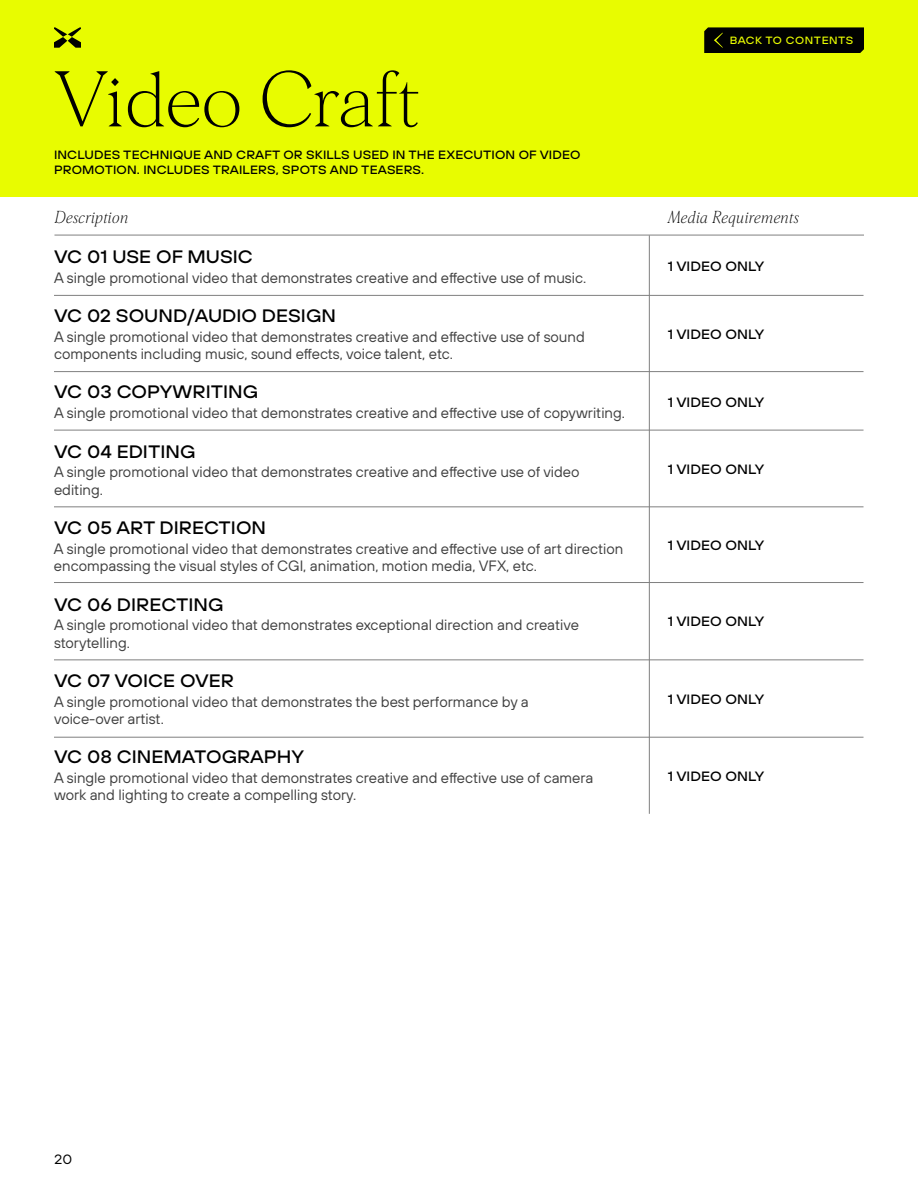
<style>
.page{position:relative;width:918px;height:1188px;background:#fff}
.page>*{position:absolute;margin:0;border:0;box-sizing:border-box;transform-origin:0 0}
.t1{font:200 75px "Morion";letter-spacing:-.015em;color:#000}
.t2{font:500 18px "TT Hoves Pro Exp";color:#000}
.t3{font:italic 200 16.5px "Morion";letter-spacing:.025em;color:#000}
.t4{font:15px/17.2px "TT Hoves Pro";color:#404040}
.t5{font:500 13.5px "TT Hoves Pro Exp";color:#000}
.t6{font:13.5px "TT Hoves Pro Exp";color:#000101}
.t7{font:500 12px/15px "TT Hoves Pro Exp";letter-spacing:.01em;color:#000}
.t8{font:500 10.5px "TT Hoves Pro Exp";letter-spacing:.05em;color:#e8fc00}
</style>
<div class="page">
<div style="left:0;top:0;width:918px;height:197px;background:#e8fc00"></div>
<svg style="left:54px;top:27px;width:27px;height:21px"></svg>
<hr style="left:54px;top:235px;width:810px;height:1px;background:#808080">
<div style="left:704px;top:27px;width:160px;height:26px;background:#000101"></div>
<hr style="left:54px;top:295px;width:810px;height:1px;background:#808080">
<hr style="left:54px;top:371px;width:810px;height:1px;background:#808080">
<hr style="left:54px;top:430px;width:810px;height:1px;background:#808080">
<hr style="left:54px;top:507px;width:810px;height:1px;background:#808080">
<hr style="left:54px;top:582px;width:810px;height:1px;background:#808080">
<hr style="left:54px;top:660px;width:810px;height:1px;background:#808080">
<hr style="left:54px;top:737px;width:810px;height:1px;background:#808080">
<hr style="left:649px;top:235px;width:1px;height:579px;background:#808080">
<h1 class="t1" style="left:54px;top:58px;width:367px">Video Craft</h1>
<p class="t7" style="left:54px;top:147px;width:528px">INCLUDES TECHNIQUE AND CRAFT OR SKILLS USED IN THE EXECUTION OF VIDEO<br>PROMOTION. INCLUDES TRAILERS, SPOTS AND TEASERS.</p>
<p class="t8" style="left:730px;top:34px;width:125px">BACK TO CONTENTS</p>
<p class="t3" style="left:54px;top:208px;width:75px">Description</p>
<p class="t3" style="left:668px;top:208px;width:133px">Media Requirements</p>
<p class="t2" style="left:54px;top:244px;width:200px">VC 01 USE OF MUSIC</p>
<p class="t4" style="left:54px;top:269px;width:534px">A single promotional video that demonstrates creative and effective use of music.</p>
<p class="t2" style="left:54px;top:303px;width:283px">VC 02 SOUND/AUDIO DESIGN</p>
<p class="t4" style="left:54px;top:328px;width:532px">A single promotional video that demonstrates creative and effective use of sound components including music, sound effects, voice talent, etc.</p>
<p class="t2" style="left:54px;top:380px;width:206px">VC 03 COPYWRITING</p>
<p class="t4" style="left:54px;top:405px;width:572px">A single promotional video that demonstrates creative and effective use of copywriting.</p>
<p class="t2" style="left:54px;top:439px;width:143px">VC 04 EDITING</p>
<p class="t4" style="left:54px;top:464px;width:527px">A single promotional video that demonstrates creative and effective use of video editing.</p>
<p class="t2" style="left:54px;top:515px;width:214px">VC 05 ART DIRECTION</p>
<p class="t4" style="left:54px;top:540px;width:571px">A single promotional video that demonstrates creative and effective use of art direction encompassing the visual styles of CGI, animation, motion media, VFX, etc.</p>
<p class="t2" style="left:54px;top:592px;width:171px">VC 06 DIRECTING</p>
<p class="t4" style="left:54px;top:617px;width:526px">A single promotional video that demonstrates exceptional direction and creative storytelling.</p>
<p class="t2" style="left:54px;top:668px;width:182px">VC 07 VOICE OVER</p>
<p class="t4" style="left:54px;top:693px;width:476px">A single promotional video that demonstrates the best performance by a voice-over artist.</p>
<p class="t2" style="left:54px;top:745px;width:252px">VC 08 CINEMATOGRAPHY</p>
<p class="t4" style="left:54px;top:770px;width:541px">A single promotional video that demonstrates creative and effective use of camera work and lighting to create a compelling story.</p>
<p class="t5" style="left:668px;top:257px;width:98px">1 VIDEO ONLY</p>
<p class="t5" style="left:668px;top:325px;width:98px">1 VIDEO ONLY</p>
<p class="t5" style="left:668px;top:393px;width:98px">1 VIDEO ONLY</p>
<p class="t5" style="left:668px;top:460px;width:98px">1 VIDEO ONLY</p>
<p class="t5" style="left:668px;top:536px;width:98px">1 VIDEO ONLY</p>
<p class="t5" style="left:668px;top:612px;width:98px">1 VIDEO ONLY</p>
<p class="t5" style="left:668px;top:690px;width:98px">1 VIDEO ONLY</p>
<p class="t5" style="left:668px;top:767px;width:98px">1 VIDEO ONLY</p>
<p class="t6" style="left:54px;top:1150px;width:20px">20</p>
</div>
